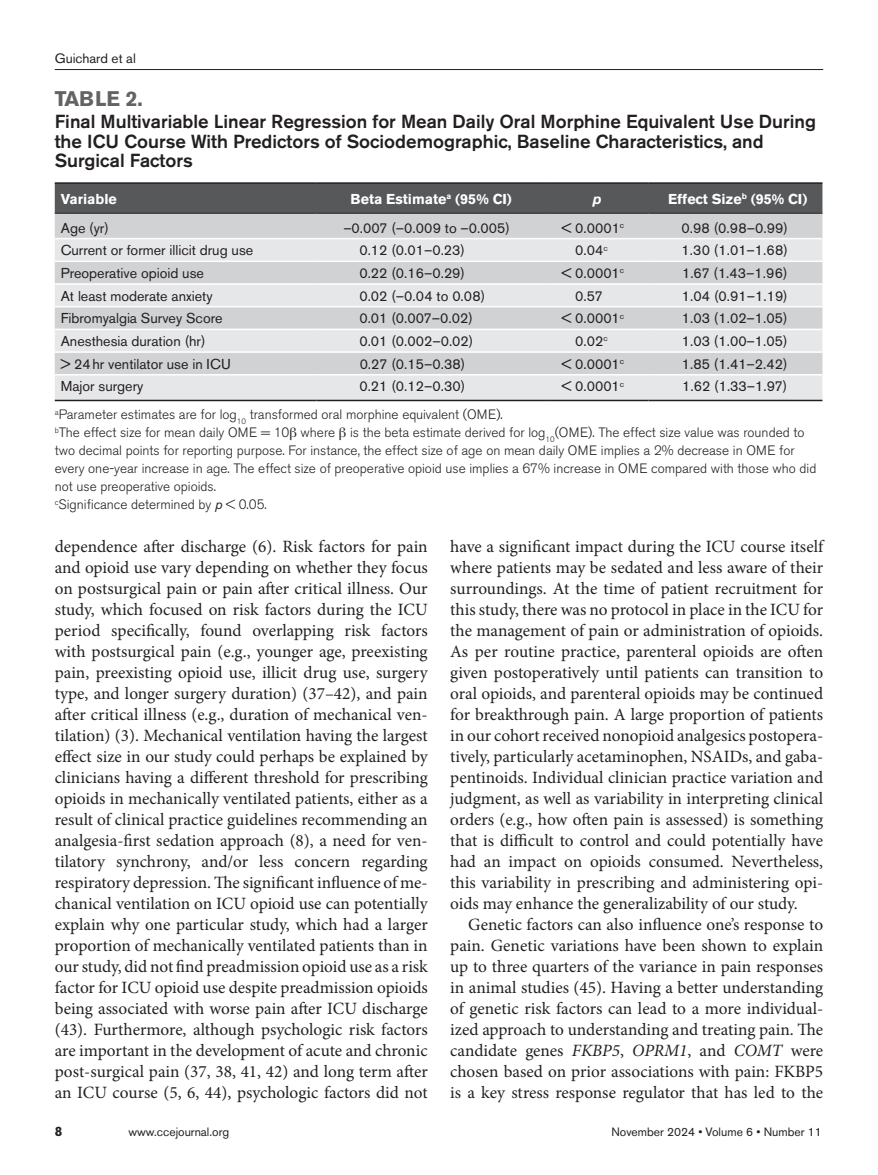
<style>
.page{position:relative;width:878px;height:1175px;background:#fff}
.page>*{position:absolute;margin:0;border:0;box-sizing:border-box;transform-origin:0 0}
.t1{font:700 21px "Akzidenz Grotesk BE";color:#636366}
.t2{font:500 18.75px/19.5px "Akzidenz Grotesk BE";color:#231f20}
.t3{font:17.25px/21px "Minion Pro";color:#231f20;text-align:justify}
.t4{font:14.25px "Akzidenz Grotesk BE";color:#231f20}
.t5{font:700 14.25px "Akzidenz Grotesk BE";color:#fff}
.t6{font:italic 700 14.25px "Akzidenz Grotesk BE";color:#fff}
.t7{font:300 13.5px/18px "Akzidenz Grotesk BE";color:#231f20}
.t8{font:13.5px "Akzidenz Grotesk BE";color:#231f20}
.t9{font:700 13.5px "Akzidenz Grotesk BE";color:#231f20}
.t10{font:12px "Akzidenz Grotesk BE";color:#231f20}
.s1{font-family:"Gandhari Unicode";font-weight:400}
.s2{font-weight:400;font-style:italic}
.s3{font-style:italic}
</style>
<div class="page">
<hr style="left:55px;top:69px;width:768px;height:1px;background:#231f20">
<div style="left:55px;top:184px;width:767px;height:29px;background:#57585a"></div>
<div style="left:55px;top:214px;width:767px;height:24px;background:#d1d2d4"></div>
<svg style="left:55px;top:239px;width:767px;height:161px;background:#dddee0"></svg>
<hr style="left:55px;top:182px;width:261px;height:2px;background:#231f20">
<hr style="left:316px;top:182px;width:230px;height:2px;background:#231f20">
<hr style="left:546px;top:182px;width:102px;height:2px;background:#231f20">
<hr style="left:648px;top:182px;width:174px;height:2px;background:#231f20">
<hr style="left:55px;top:400px;width:261px;height:1px;background:#231f20">
<hr style="left:316px;top:400px;width:230px;height:1px;background:#231f20">
<hr style="left:546px;top:400px;width:102px;height:1px;background:#231f20">
<hr style="left:648px;top:400px;width:174px;height:1px;background:#231f20">
<hr style="left:55px;top:213px;width:261px;height:1px;background:#231f20">
<hr style="left:316px;top:213px;width:230px;height:1px;background:#231f20">
<hr style="left:546px;top:213px;width:102px;height:1px;background:#231f20">
<hr style="left:648px;top:213px;width:174px;height:1px;background:#231f20">
<hr style="left:55px;top:260px;width:261px;height:2px;background:#fff">
<hr style="left:316px;top:260px;width:230px;height:2px;background:#fff">
<hr style="left:546px;top:260px;width:102px;height:2px;background:#fff">
<hr style="left:648px;top:260px;width:174px;height:2px;background:#fff">
<hr style="left:55px;top:283px;width:261px;height:2px;background:#fff">
<hr style="left:316px;top:283px;width:230px;height:2px;background:#fff">
<hr style="left:546px;top:283px;width:102px;height:2px;background:#fff">
<hr style="left:648px;top:283px;width:174px;height:2px;background:#fff">
<hr style="left:55px;top:306px;width:261px;height:1px;background:#fff">
<hr style="left:316px;top:306px;width:230px;height:1px;background:#fff">
<hr style="left:546px;top:306px;width:102px;height:1px;background:#fff">
<hr style="left:648px;top:306px;width:174px;height:1px;background:#fff">
<hr style="left:55px;top:328px;width:261px;height:2px;background:#fff">
<hr style="left:316px;top:328px;width:230px;height:2px;background:#fff">
<hr style="left:546px;top:328px;width:102px;height:2px;background:#fff">
<hr style="left:648px;top:328px;width:174px;height:2px;background:#fff">
<hr style="left:55px;top:351px;width:261px;height:2px;background:#fff">
<hr style="left:316px;top:351px;width:230px;height:2px;background:#fff">
<hr style="left:546px;top:351px;width:102px;height:2px;background:#fff">
<hr style="left:648px;top:351px;width:174px;height:2px;background:#fff">
<hr style="left:55px;top:374px;width:261px;height:1px;background:#fff">
<hr style="left:316px;top:374px;width:230px;height:1px;background:#fff">
<hr style="left:546px;top:374px;width:102px;height:1px;background:#fff">
<hr style="left:648px;top:374px;width:174px;height:1px;background:#fff">
<p class="t8" style="left:55px;top:50px;width:83px">Guichard et al</p>
<p class="t1" style="left:55px;top:86px;width:89px">TABLE 2.</p>
<p class="t2" style="left:55px;top:112px;width:762px">Final Multivariable Linear Regression for Mean Daily Oral Morphine Equivalent Use During the ICU Course With Predictors of Sociodemographic, Baseline Characteristics, and<br>Surgical Factors</p>
<p class="t5" style="left:61px;top:190px;width:58px">Variable</p>
<p class="t5" style="left:350px;top:190px;width:163px">Beta Estimate<sup>a</sup> (95% CI)</p>
<p class="t6" style="left:592px;top:190px;width:10px">p</p>
<p class="t5" style="left:668px;top:190px;width:141px">Effect Size<sup>b</sup> (95% CI)</p>
<p class="t4" style="left:61px;top:219px;width:50px">Age (yr)</p>
<p class="t4" style="left:343px;top:219px;width:168px">–0.007 (–0.009 to –0.005)</p>
<p class="t4" style="left:561px;top:219px;width:64px">&lt; 0.0001<sup>c</sup></p>
<p class="t4" style="left:681px;top:219px;width:108px">0.98 (0.98–0.99)</p>
<p class="t4" style="left:61px;top:242px;width:194px">Current or former illicit drug use</p>
<p class="t4" style="left:359px;top:242px;width:107px">0.12 (0.01–0.23)</p>
<p class="t4" style="left:575px;top:242px;width:34px">0.04<sup>c</sup></p>
<p class="t4" style="left:681px;top:242px;width:108px">1.30 (1.01–1.68)</p>
<p class="t4" style="left:61px;top:264px;width:145px">Preoperative opioid use</p>
<p class="t4" style="left:359px;top:264px;width:107px">0.22 (0.16–0.29)</p>
<p class="t4" style="left:561px;top:264px;width:64px">&lt; 0.0001<sup>c</sup></p>
<p class="t4" style="left:682px;top:264px;width:107px">1.67 (1.43–1.96)</p>
<p class="t4" style="left:61px;top:287px;width:153px">At least moderate anxiety</p>
<p class="t4" style="left:359px;top:287px;width:127px">0.02 (–0.04 to 0.08)</p>
<p class="t4" style="left:575px;top:287px;width:29px">0.57</p>
<p class="t4" style="left:681px;top:287px;width:107px">1.04 (0.91–1.19)</p>
<p class="t4" style="left:61px;top:310px;width:163px">Fibromyalgia Survey Score</p>
<p class="t4" style="left:359px;top:310px;width:115px">0.01 (0.007–0.02)</p>
<p class="t4" style="left:561px;top:310px;width:64px">&lt; 0.0001<sup>c</sup></p>
<p class="t4" style="left:682px;top:310px;width:107px">1.03 (1.02–1.05)</p>
<p class="t4" style="left:61px;top:332px;width:146px">Anesthesia duration (hr)</p>
<p class="t4" style="left:359px;top:332px;width:115px">0.01 (0.002–0.02)</p>
<p class="t4" style="left:575px;top:332px;width:34px">0.02<sup>c</sup></p>
<p class="t4" style="left:682px;top:332px;width:107px">1.03 (1.00–1.05)</p>
<p class="t4" style="left:61px;top:355px;width:172px">&gt; 24hr ventilator use in ICU</p>
<p class="t4" style="left:359px;top:355px;width:107px">0.27 (0.15–0.38)</p>
<p class="t4" style="left:561px;top:355px;width:64px">&lt; 0.0001<sup>c</sup></p>
<p class="t4" style="left:682px;top:355px;width:107px">1.85 (1.41–2.42)</p>
<p class="t4" style="left:61px;top:378px;width:84px">Major surgery</p>
<p class="t4" style="left:359px;top:378px;width:107px">0.21 (0.12–0.30)</p>
<p class="t4" style="left:561px;top:378px;width:64px">&lt; 0.0001<sup>c</sup></p>
<p class="t4" style="left:682px;top:378px;width:107px">1.62 (1.33–1.97)</p>
<p class="t7" style="left:55px;top:406px;width:763px"><sup>a</sup>Parameter estimates are for log<sub>10</sub> transformed oral morphine equivalent (OME).<br><sup>b</sup>The effect size for mean daily OME = 10<span class="s1">β</span> where <span class="s1">β</span> is the beta estimate derived for log<sub>10</sub>(OME). The effect size value was rounded to two decimal points for reporting purpose. For instance, the effect size of age on mean daily OME implies a 2% decrease in OME for every one-year increase in age. The effect size of preoperative opioid use implies a 67% increase in OME compared with those who did not use preoperative opioids.<br><sup>c</sup>Significance determined by <span class="s2">p</span> &lt; 0.05.</p>
<p class="t3" style="left:55px;top:536px;width:374px">dependence after discharge (6). Risk factors for pain and opioid use vary depending on whether they focus on postsurgical pain or pain after critical illness. Our study, which focused on risk factors during the ICU period specifically, found overlapping risk factors with postsurgical pain (e.g., younger age, preexisting pain, preexisting opioid use, illicit drug use, surgery type, and longer surgery duration) (37–42), and pain after critical illness (e.g., duration of mechanical ven&shy;tilation) (3). Mechanical ventilation having the largest effect size in our study could perhaps be explained by clinicians having a different threshold for prescribing opioids in mechanically ventilated patients, either as a result of clinical practice guidelines recommending an analgesia-first sedation approach (8), a need for ven&shy;tilatory synchrony, and/or less concern regarding respiratory depression. The significant influence of me&shy;chanical ventilation on ICU opioid use can potentially explain why one particular study, which had a larger proportion of mechanically ventilated patients than in our study, did not find preadmission opioid use as a risk factor for ICU opioid use despite preadmission opioids being associated with worse pain after ICU discharge (43). Furthermore, although psychologic risk factors are important in the development of acute and chronic post-surgical pain (37, 38, 41, 42) and long term after an ICU course (5, 6, 44), psychologic factors did not</p>
<p class="t3" style="left:450px;top:536px;width:374px">have a significant impact during the ICU course itself where patients may be sedated and less aware of their surroundings. At the time of patient recruitment for this study, there was no protocol in place in the ICU for the management of pain or administration of opioids.<br>As per routine practice, parenteral opioids are often given postoperatively until patients can transition to oral opioids, and parenteral opioids may be continued for breakthrough pain. A large proportion of patients in our cohort received nonopioid analgesics postopera&shy;tively, particularly acetaminophen, NSAIDs, and gaba&shy;pentinoids. Individual clinician practice variation and judgment, as well as variability in interpreting clinical orders (e.g., how often pain is assessed) is something that is difficult to control and could potentially have had an impact on opioids consumed. Nevertheless, this variability in prescribing and administering opi&shy;oids may enhance the generalizability of our study.</p>
<p class="t3" style="left:450px;top:913px;width:374px;text-indent:18px">Genetic factors can also influence one’s response to pain. Genetic variations have been shown to explain up to three quarters of the variance in pain responses in animal studies (45). Having a better understanding of genetic risk factors can lead to a more individual&shy;ized approach to understanding and treating pain. The candidate genes <span class="s3">FKBP5</span>, <span class="s3">OPRM1</span>, and <span class="s3">COMT</span> were chosen based on prior associations with pain: FKBP5 is a key stress response regulator that has led to the</p>
<p class="t9" style="left:55px;top:1123px;width:9px">8</p>
<p class="t10" style="left:128px;top:1125px;width:102px">www.ccejournal.org</p>
<p class="t10" style="left:611px;top:1125px;width:212px">November 2024 • Volume 6 • Number 11</p>
</div>
